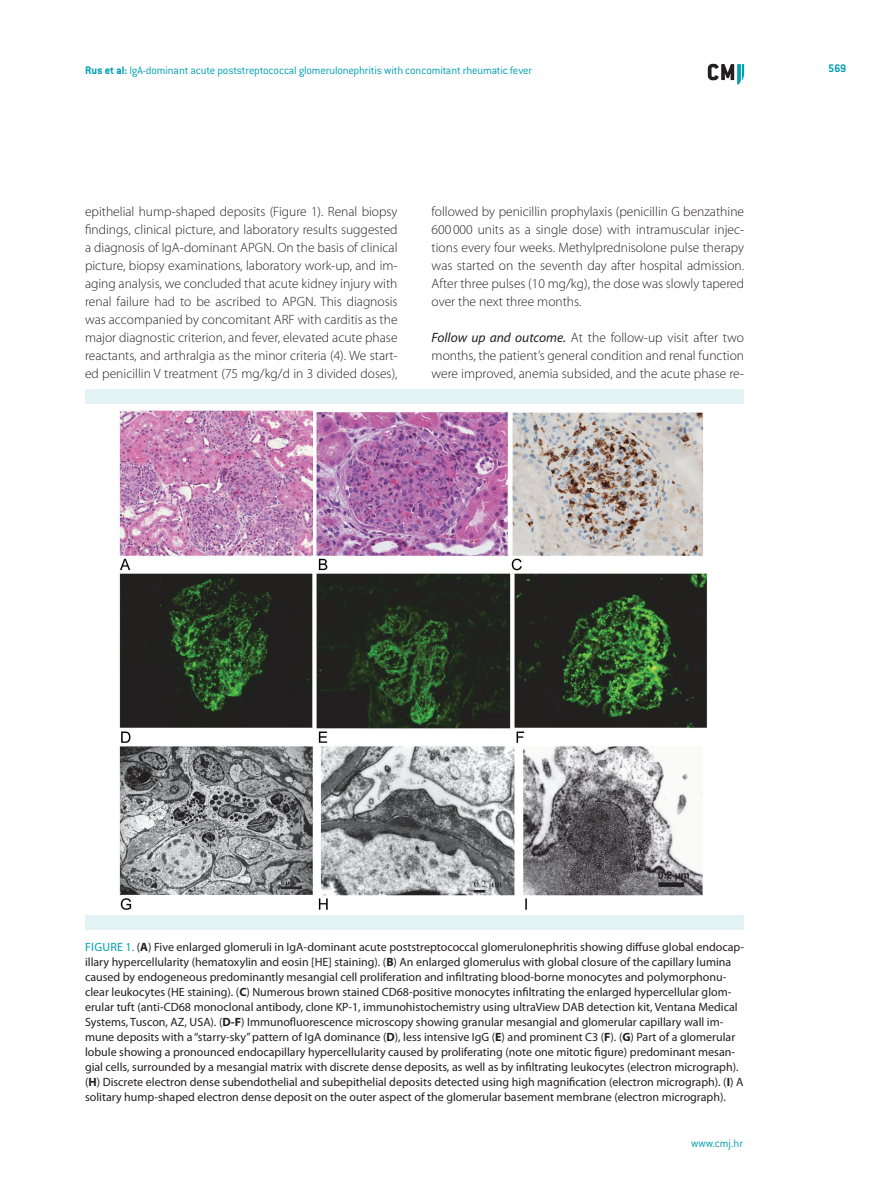
<style>
.page{position:relative;width:893px;height:1191px;background:#fff}
.page>*{position:absolute;margin:0;border:0;box-sizing:border-box;transform-origin:0 0}
.t1{font:300 13.5px/18px "Myriad Pro";color:#231f20;text-align:justify}
.t2{font:12px/15px "Myriad Pro";color:#231f20}
.t3{font:300 12px "ITC Conduit LTCE";letter-spacing:-.01em;color:#009fb4}
.t4{font:700 12px "ITC Conduit LTCE";color:#009fb4}
.s1{font-weight:700}
.s2{font-weight:400;font-style:italic}
.s3{color:#009fb4}
</style>
<div class="page">
<svg style="left:708px;top:64px;width:36px;height:21px"></svg>
<img style="left:119px;top:410px;width:588px;height:500px">
<div style="left:85px;top:389px;width:659px;height:15px;background:#e2f2f5"></div>
<div style="left:85px;top:915px;width:659px;height:15px;background:#e2f2f5"></div>
<p class="t3" style="left:85px;top:63px;width:449px"><span class="s1">Rus et al:</span> IgA-dominant acute poststreptococcal glomerulonephritis with concomitant rheumatic fever</p>
<p class="t4" style="left:828px;top:61px;width:20px">569</p>
<p class="t1" style="left:85px;top:202px;width:314px">epithelial hump-shaped deposits (Figure 1). Renal biopsy findings, clinical picture, and laboratory results suggested a diagnosis of IgA-dominant APGN. On the basis of clinical picture, biopsy examinations, laboratory work-up, and im&shy;aging analysis, we concluded that acute kidney injury with renal failure had to be ascribed to APGN. This diagnosis was accompanied by concomitant ARF with carditis as the major diagnostic criterion, and fever, elevated acute phase reactants, and arthralgia as the minor criteria (4). We start&shy;ed penicillin V treatment (75 mg/kg/d in 3 divided doses),</p>
<p class="t1" style="left:432px;top:202px;width:314px">followed by penicillin prophylaxis (penicillin G benzathine 600 000 units as a single dose) with intramuscular injec&shy;tions every four weeks. Methylprednisolone pulse therapy was started on the seventh day after hospital admission.<br>After three pulses (10 mg/kg), the dose was slowly tapered over the next three months.</p>
<p class="t1" style="left:432px;top:328px;width:314px"><span class="s2">Follow up and outcome.</span> At the follow-up visit after two months, the patient’s general condition and renal function were improved, anemia subsided, and the acute phase re-</p>
<p class="t2" style="left:85px;top:939px;width:661px"><span class="s3">Figure 1.</span> (<span class="s1">A</span>) Five enlarged glomeruli in IgA-dominant acute poststreptococcal glomerulonephritis showing diffuse global endocap&shy;illary hypercellularity (hematoxylin and eosin [HE] staining). (<span class="s1">B</span>) An enlarged glomerulus with global closure of the capillary lumina caused by endogeneous predominantly mesangial cell proliferation and infiltrating blood-borne monocytes and polymorphonu&shy;clear leukocytes (HE staining). (<span class="s1">C</span>) Numerous brown stained CD68-positive monocytes infiltrating the enlarged hypercellular glom&shy;erular tuft (anti-CD68 monoclonal antibody, clone KP-1, immunohistochemistry using ultraView DAB detection kit, Ventana Medical Systems, Tuscon, AZ, USA). (<span class="s1">D-F</span>) I mmunofluorescence microscopy showing granular mesangial and glomerular capillary wall im&shy;mune deposits with a “starry-sky” pattern of IgA dominance (<span class="s1">D</span>), less intensive IgG (<span class="s1">E</span>) and prominent C3 (<span class="s1">F</span>). (<span class="s1">G</span>) Part of a glomerular lobule showing a pronounced endocapillary hypercellularity caused by proliferating (note one mitotic figure) predominant mesan&shy;gial cells, surrounded by a mesangial matrix with discrete dense deposits, as well as by infiltrating leukocytes (electron micrograph). (<span class="s1">H</span>) Discrete electron dense subendothelial and subepithelial deposits detected using high magnification (electron micrograph). (<span class="s1">I</span>) A solitary hump-shaped electron dense deposit on the outer aspect of the glomerular basement membrane (electron micrograph).</p>
<p class="t3" style="left:691px;top:1136px;width:54px">www.cmj.hr</p>
</div>
